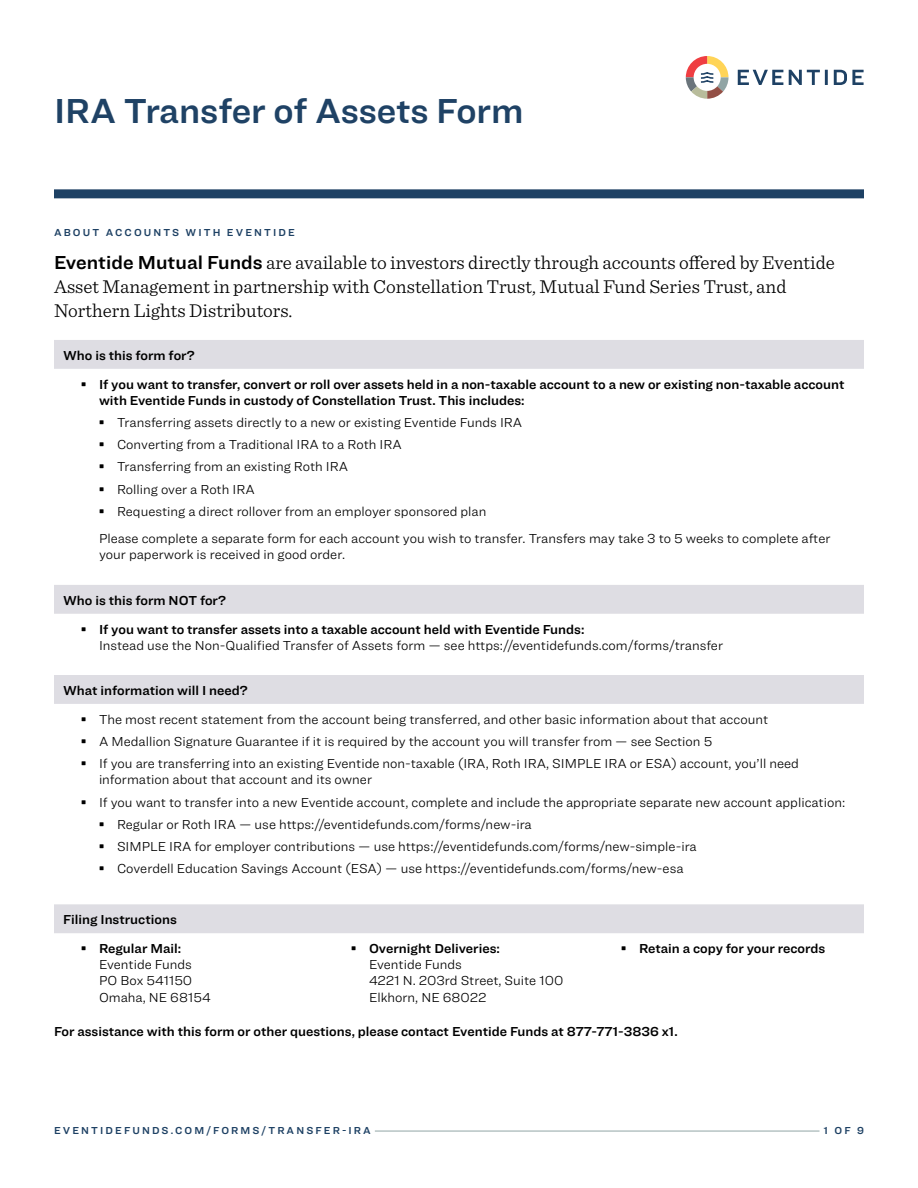
<style>
.page{position:relative;width:918px;height:1188px;background:#fff}
.page>*{position:absolute;margin:0;border:0;box-sizing:border-box;transform-origin:0 0}
.Title_2{font:36px "Ringside Regular Semi";letter-spacing:-.005em;color:#1f4265}
.Fund_description{font:300 19.5px/24px "Sentinel";color:#000}
.Section_info{font:300 13.5px/16.2px "Ringside";color:#000}
.Section_info-2{font:13.5px/16.2px "Ringside Regular Semi";color:#000}
.Privacy_Notice{font:13.5px "Ringside Regular Semi";color:#000}
.t1{font:10.5px "Ringside Regular Semi";letter-spacing:.2em;color:#1e4164}
.s1{font-family:"Ringside Regular Semi";font-weight:400}
.s2{font-family:"SF Pro"}
.s3{font-family:"SF Pro";font-weight:400}
</style>
<div class="page">
<div style="left:54px;top:189px;width:810px;height:9px;background:#1e4164"></div>
<svg style="left:738px;top:70px;width:45px;height:15px"></svg>
<svg style="left:789px;top:70px;width:39px;height:15px"></svg>
<svg style="left:834px;top:70px;width:30px;height:15px"></svg>
<svg style="left:686px;top:56px;width:43px;height:43px"></svg>
<hr style="left:375px;top:1131px;width:445px;height:1px;background:#91a5a5">
<svg style="left:54px;top:340px;width:810px;height:593px"></svg>
<p class="Title_2" style="left:54px;top:84px;width:471px">IRA Transfer of Assets Form</p>
<p class="t1" style="left:54px;top:225px;width:242px">ABOUT ACCOUNTS WITH EVENTIDE</p>
<p class="Fund_description" style="left:54px;top:250px;width:783px"><span class="s1">Eventide Mutual Funds</span> are available to investors directly through accounts offered by Eventide<br>Asset Management in partnership with Constellation Trust, Mutual Fund Series Trust, and<br>Northern Lights Distributors.</p>
<p class="Privacy_Notice" style="left:63px;top:345px;width:133px">Who is this form for?</p>
<p class="Section_info-2" style="left:99px;top:376px;width:747px;text-indent:-18px"><span class="s2">෻</span> If you want to transfer, convert or roll over assets held in a non-taxable account to a new or existing non-taxable account with Eventide Funds in custody of Constellation Trust. This includes:</p>
<p class="Section_info" style="left:99px;top:414px;width:425px"><span class="s3">෻</span> Transferring assets directly to a new or existing Eventide Funds IRA</p>
<p class="Section_info" style="left:99px;top:436px;width:304px"><span class="s3">෻</span> Converting from a Traditional IRA to a Roth IRA</p>
<p class="Section_info" style="left:99px;top:459px;width:251px"><span class="s3">෻</span> Transferring from an existing Roth IRA</p>
<p class="Section_info" style="left:99px;top:481px;width:157px"><span class="s3">෻</span> Rolling over a Roth IRA</p>
<p class="Section_info" style="left:99px;top:503px;width:389px"><span class="s3">෻</span> Requesting a direct rollover from an employer sponsored plan</p>
<p class="Section_info" style="left:99px;top:530px;width:733px">Please complete a separate form for each account you wish to transfer. Transfers may take 3 to 5 weeks to complete after your paperwork is received in good order.</p>
<p class="Privacy_Notice" style="left:63px;top:590px;width:165px">Who is this form NOT for?</p>
<p class="Section_info" style="left:99px;top:621px;width:626px;text-indent:-18px"><span class="s3">෻</span> <span class="s1">If you want to transfer assets into a taxable account held with Eventide Funds:<br></span>Instead use the Non-Qualified Transfer of Assets form — see https://eventidefunds.com/forms/transfer</p>
<p class="Privacy_Notice" style="left:63px;top:680px;width:186px">What information will I need?</p>
<p class="Section_info" style="left:81px;top:711px;width:689px"><span class="s3">෻</span> The most recent statement from the account being transferred, and other basic information about that account</p>
<p class="Section_info" style="left:81px;top:733px;width:633px"><span class="s3">෻</span> A Medallion Signature Guarantee if it is required by the account you will transfer from — see Section 5</p>
<p class="Section_info" style="left:99px;top:755px;width:701px;text-indent:-18px"><span class="s3">෻</span> If you are transferring into an existing Eventide non-taxable (IRA, Roth IRA, SIMPLE IRA or ESA) account, you’ll need information about that account and its owner</p>
<p class="Section_info" style="left:81px;top:794px;width:766px"><span class="s3">෻</span> If you want to transfer into a new Eventide account, complete and include the appropriate separate new account application:</p>
<p class="Section_info" style="left:99px;top:816px;width:434px"><span class="s3">෻</span> Regular or Roth IRA — use https://eventidefunds.com/forms/new-ira</p>
<p class="Section_info" style="left:99px;top:838px;width:599px"><span class="s3">෻</span> SIMPLE IRA for employer contributions — use https://eventidefunds.com/forms/new-simple-ira</p>
<p class="Section_info" style="left:99px;top:860px;width:586px"><span class="s3">෻</span> Coverdell Education Savings Account (ESA) — use https://eventidefunds.com/forms/new-esa</p>
<p class="Privacy_Notice" style="left:63px;top:910px;width:115px">Filing Instructions</p>
<p class="Section_info" style="left:99px;top:940px;width:113px;text-indent:-18px"><span class="s3">෻</span> <span class="s1">Regular Mail:<br></span>Eventide Funds<br>PO Box 541150<br>Omaha, NE 68154</p>
<p class="Section_info" style="left:369px;top:940px;width:196px;text-indent:-18px"><span class="s3">෻</span> <span class="s1">Overnight Deliveries:<br></span>Eventide Funds<br>4221 N. 203rd Street, Suite 100<br>Elkhorn, NE 68022</p>
<p class="Section_info-2" style="left:621px;top:940px;width:206px"><span class="s2">෻</span> Retain a copy for your records</p>
<p class="Section_info-2" style="left:54px;top:1023px;width:625px">For assistance with this form or other questions, please contact Eventide Funds at 877-771-3836 x1.</p>
<p class="t1" style="left:54px;top:1123px;width:318px">EVENTIDEFUNDS.COM/FORMS/TRANSFER-IRA</p>
<p class="t1" style="left:824px;top:1123px;width:42px">1 OF 9</p>
</div>
